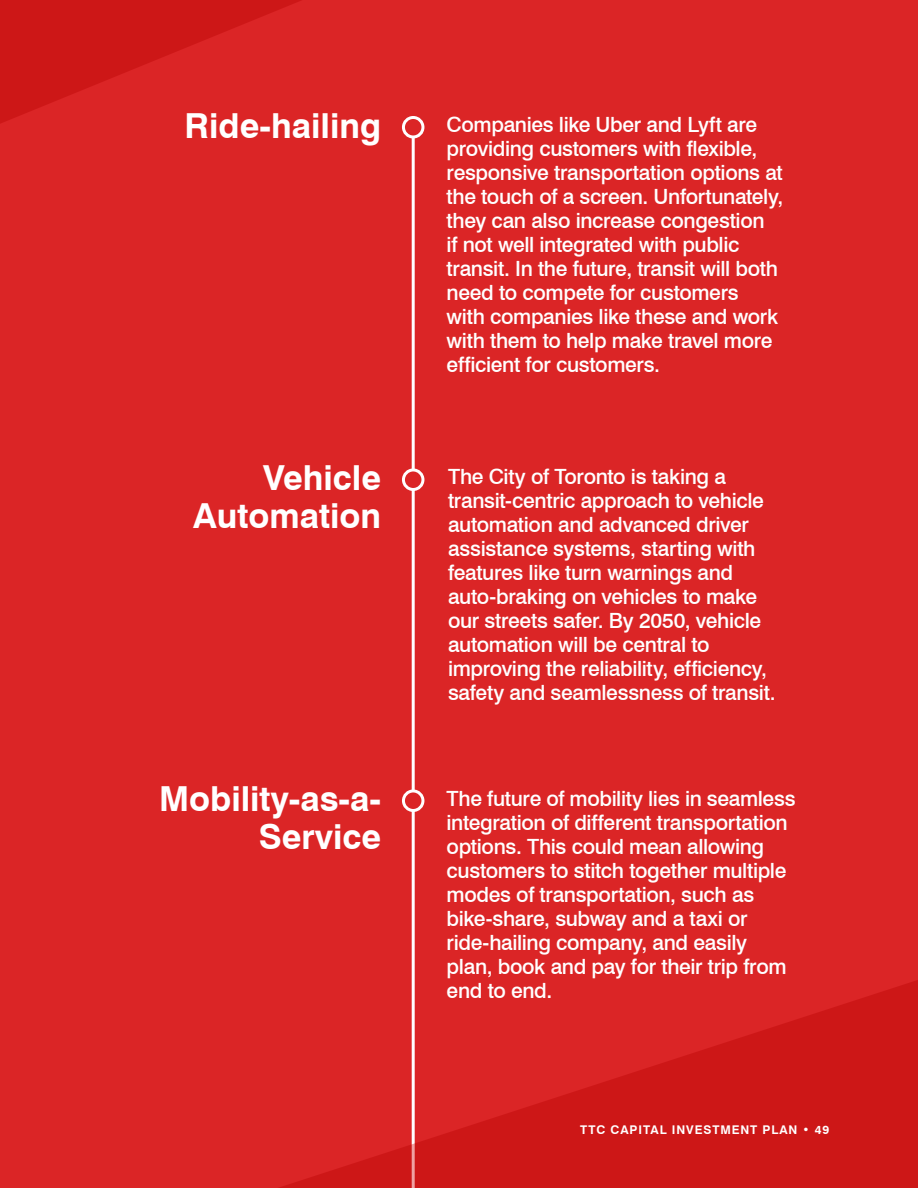
<style>
.page{position:relative;width:918px;height:1188px;background:#db2526}
.page>*{position:absolute;margin:0;border:0;box-sizing:border-box;transform-origin:0 0}
.t1{font:700 34.5px/37.5px "Swiss 721 BT";color:#fff;text-align:right}
.t2{font:500 21px/24px "Swiss 721 BT";letter-spacing:-.015em;color:#fff}
.t3{font:700 12px "Swiss 721 BT";letter-spacing:.075em;color:#fff}
</style>
<div class="page">
<hr style="left:412px;top:127px;width:3px;height:1061px;background:#fff">
<div style="left:403px;top:117px;width:20px;height:20px;background:#db2526;border-radius:50%"></div>
<div style="left:402px;top:116px;width:22px;height:22px;border:3px solid #fff;border-radius:50%"></div>
<div style="left:403px;top:470px;width:20px;height:19px;background:#db2526;border-radius:50%"></div>
<div style="left:402px;top:468px;width:22px;height:23px;border:3px solid #fff;border-radius:50%"></div>
<div style="left:403px;top:791px;width:20px;height:19px;background:#db2526;border-radius:50%"></div>
<div style="left:402px;top:789px;width:22px;height:23px;border:3px solid #fff;border-radius:50%"></div>
<svg style="left:280px;top:932px;width:638px;height:256px"></svg>
<svg style="left:0;top:0;width:301px;height:123px;fill:#cd1717"></svg>
<h2 class="t1" style="left:185px;top:106px;width:198px">Ride-hailing</h2>
<p class="t2" style="left:447px;top:112px;width:338px">Companies like Uber and Lyft are providing customers with flexible, responsive transportation options at the touch of a screen. Unfortunately, they can also increase congestion<br>if not well integrated with public transit. In the future, transit will both need to compete for customers<br>with companies like these and work with them to help make travel more efficient for customers.</p>
<h2 class="t1" style="left:193px;top:459px;width:189px">Vehicle<br>Automation</h2>
<p class="t2" style="left:448px;top:465px;width:329px">The City of Toronto is taking a transit-centric approach to vehicle automation and advanced driver assistance systems, starting with features like turn warnings and auto-braking on vehicles to make our streets safer. By 2050, vehicle automation will be central to improving the reliability, efficiency, safety and seamlessness of transit.</p>
<h2 class="t1" style="left:159px;top:780px;width:223px">Mobility-as-a-<br>Service</h2>
<p class="t2" style="left:447px;top:786px;width:350px">The future of mobility lies in seamless integration of different transportation options. This could mean allowing customers to stitch together multiple modes of transportation, such as bike-share, subway and a taxi or ride-hailing company, and easily plan, book and pay for their trip from end to end.</p>
<p class="t3" style="left:580px;top:1122px;width:251px">TTC CAPITAL INVESTMENT PLAN • 49</p>
</div>
